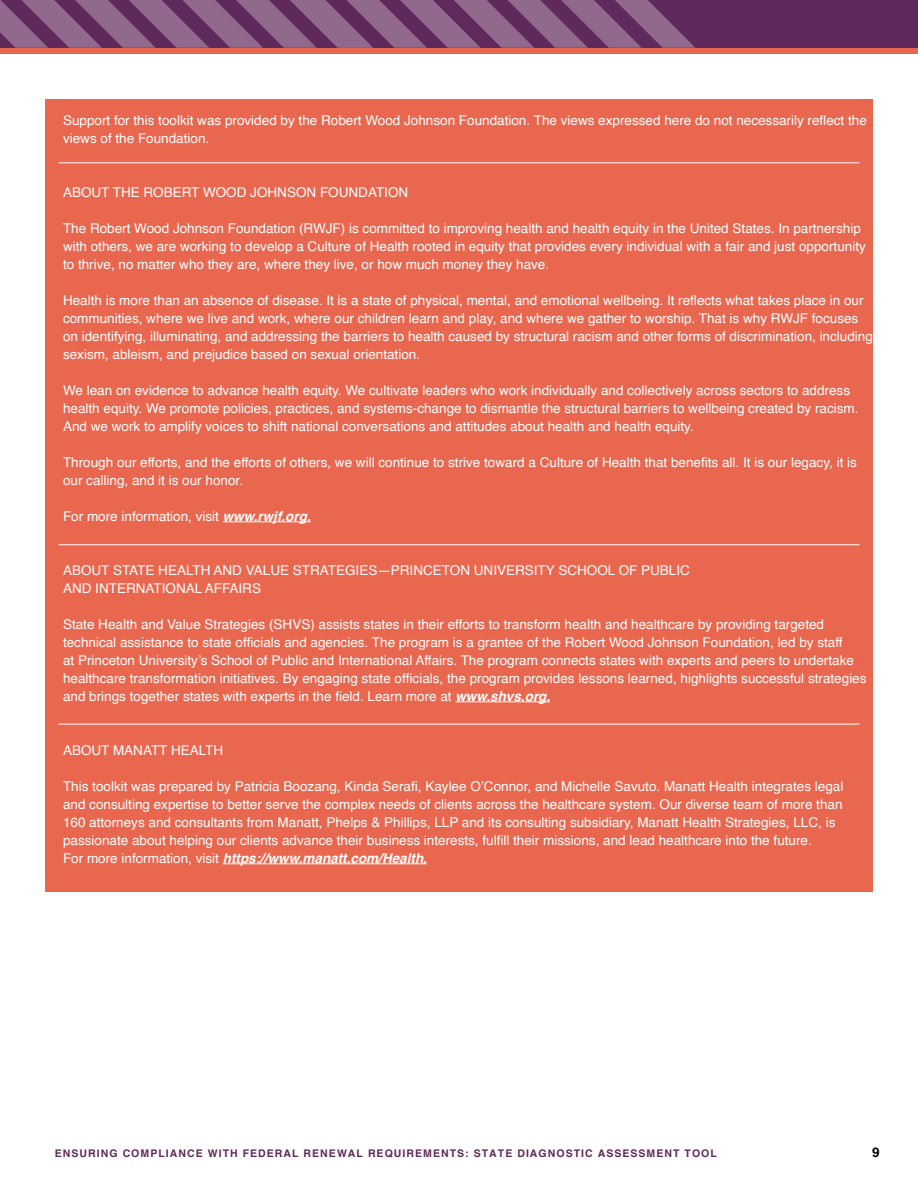
<style>
.page{position:relative;width:918px;height:1188px;background:#fff}
.page>*{position:absolute;margin:0;border:0;box-sizing:border-box;transform-origin:0 0}
.t1{font:13.5px/18px "Helvetica";color:#fff}
.t2{font:700 13.5px "Helvetica";color:#000}
.t3{font:700 10.5px "Helvetica";letter-spacing:.1em;color:#60295b}
.s1{font-weight:700;font-style:italic}
</style>
<div class="page">
<div style="left:0;top:0;width:918px;height:49px;background:#60295b"></div>
<div style="left:0;top:48px;width:918px;height:5px;background:#e9674f"></div>
<svg style="left:0;top:0;width:695px;height:48px"></svg>
<div style="left:45px;top:100px;width:828px;height:792px;background:#e9674f"></div>
<hr style="left:223px;top:521px;width:88px;height:1px;background:#fff">
<hr style="left:455px;top:701px;width:95px;height:1px;background:#fff">
<hr style="left:223px;top:863px;width:204px;height:1px;background:#fff">
<hr style="left:58px;top:162px;width:802px;height:1px;background:#fff">
<hr style="left:58px;top:544px;width:802px;height:1px;background:#fff">
<hr style="left:58px;top:724px;width:802px;height:1px;background:#fff">
<p class="t1" style="left:63px;top:111px;width:805px">Support for this toolkit was provided by the Robert Wood Johnson Foundation. The views expressed here do not necessarily reflect the views of the Foundation.</p>
<p class="t1" style="left:63px;top:183px;width:347px">ABOUT THE ROBERT WOOD JOHNSON FOUNDATION</p>
<p class="t1" style="left:63px;top:219px;width:804px">The Robert Wood Johnson Foundation (RWJF) is committed to improving health and health equity in the United States. In partnership with others, we are working to develop a Culture of Health rooted in equity that provides every individual with a fair and just opportunity to thrive, no matter who they are, where they live, or how much money they have.</p>
<p class="t1" style="left:63px;top:291px;width:811px">Health is more than an absence of disease. It is a state of physical, mental, and emotional wellbeing. It reflects what takes place in our communities, where we live and work, where our children learn and play, and where we gather to worship. That is why RWJF focuses on identifying, illuminating, and addressing the barriers to health caused by structural racism and other forms of discrimination, including sexism, ableism, and prejudice based on sexual orientation.</p>
<p class="t1" style="left:63px;top:381px;width:797px">We lean on evidence to advance health equity. We cultivate leaders who work individually and collectively across sectors to address health equity. We promote policies, practices, and systems-change to dismantle the structural barriers to wellbeing created by racism.<br>And we work to amplify voices to shift national conversations and attitudes about health and health equity.</p>
<p class="t1" style="left:63px;top:453px;width:795px">Through our efforts, and the efforts of others, we will continue to strive toward a Culture of Health that benefits all. It is our legacy, it is our calling, and it is our honor.</p>
<p class="t1" style="left:63px;top:507px;width:249px">For more information, visit <span class="s1">www.rwjf.org.</span></p>
<p class="t1" style="left:63px;top:561px;width:628px">ABOUT STATE HEALTH AND VALUE STRATEGIES—PRINCETON UNIVERSITY SCHOOL OF PUBLIC<br>AND INTERNATIONAL AFFAIRS</p>
<p class="t1" style="left:63px;top:615px;width:805px">State Health and Value Strategies (SHVS) assists states in their efforts to transform health and healthcare by providing targeted technical assistance to state officials and agencies. The program is a grantee of the Robert Wood Johnson Foundation, led by staff<br>at Princeton University’s School of Public and International Affairs. The program connects states with experts and peers to undertake healthcare transformation initiatives. By engaging state officials, the program provides lessons learned, highlights successful strategies and brings together states with experts in the field. Learn more at <span class="s1">www.shvs.org.</span></p>
<p class="t1" style="left:63px;top:741px;width:162px">ABOUT MANATT HEALTH</p>
<p class="t1" style="left:63px;top:777px;width:782px">This toolkit was prepared by Patricia Boozang, Kinda Serafi, Kaylee O’Connor, and Michelle Savuto. Manatt Health integrates legal and consulting expertise to better serve the complex needs of clients across the healthcare system. Our diverse team of more than 160 attorneys and consultants from Manatt, Phelps &amp; Phillips, LLP and its consulting subsidiary, Manatt Health Strategies, LLC, is passionate about helping our clients advance their business interests, fulfill their missions, and lead healthcare into the future.<br>For more information, visit <span class="s1">https://www.manatt.com/Health.</span></p>
<p class="t3" style="left:55px;top:1147px;width:663px">ENSURING COMPLIANCE WITH FEDERAL RENEWAL REQUIREMENTS: STATE DIAGNOSTIC ASSESSMENT TOOL</p>
<p class="t2" style="left:872px;top:1144px;width:9px">9</p>
</div>
